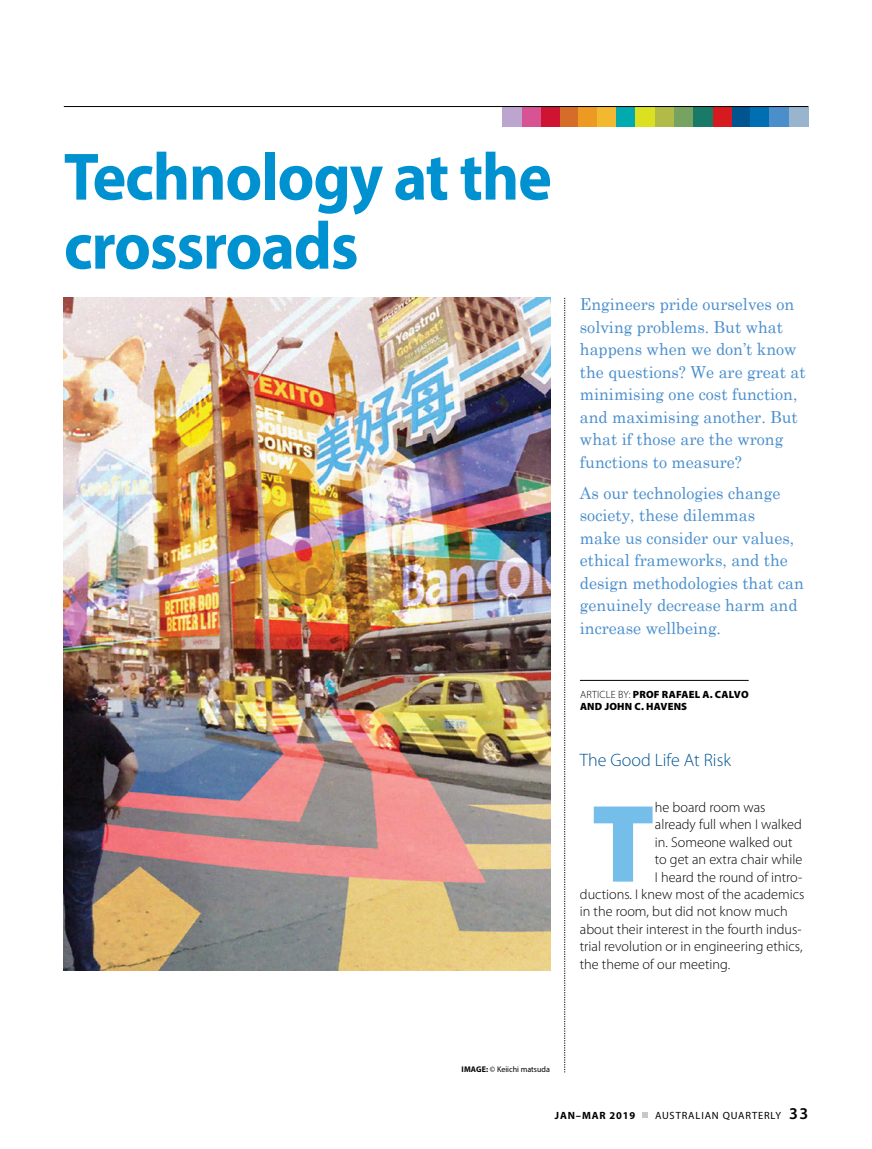
<style>
.page{position:relative;width:872px;height:1149px;background:#fff}
.page>*{position:absolute;margin:0;border:0;box-sizing:border-box;transform-origin:0 0}
.t1{font:900 111.3px "Myriad Pro";color:#75bee9}
.t2{font:700 67.5px/69px "Myriad Pro";letter-spacing:-.02em;color:#0091d1;scale:.95 1}
.t3{font:300 18px "Myriad Pro";color:#005490}
.t4{font:16.5px/22.5px "Century Schoolbook";color:#4a8ecc}
.t5{font:300 14.25px "Myriad Pro";color:#000}
.t6{font:900 10.5px/12.6px "Myriad Pro";letter-spacing:.02em;color:#000}
.t7{font:10.5px "Myriad Pro";letter-spacing:.08em;color:#000}
.t8{font:700 10.5px "Myriad Pro";letter-spacing:.08em;color:#000}
.t9{font:8.25px "Myriad Pro";color:#000}
.t10{font:700 8.25px "Myriad Pro";color:#000}
.s1{font-weight:300}
.s2{font-weight:700}
.s3{font-weight:600;font-size:16.5px}
</style>
<div class="page">
<svg style="left:642px;top:1112px;width:6px;height:5px"></svg>
<hr style="left:580px;top:680px;width:168px;height:1px;background:#000">
<img style="left:64px;top:298px;width:486px;height:671px">
<svg style="left:564px;top:298px;width:1px;height:773px"></svg>
<div style="left:559px;top:106px;width:19px;height:21px;background:#d56c2a"></div>
<div style="left:540px;top:106px;width:19px;height:21px;background:#ce1432"></div>
<div style="left:521px;top:106px;width:19px;height:21px;background:#d85394"></div>
<div style="left:502px;top:106px;width:19px;height:21px;background:#bca6d0"></div>
<div style="left:655px;top:106px;width:19px;height:21px;background:#b2ba48"></div>
<div style="left:731px;top:106px;width:19px;height:21px;background:#005490"></div>
<div style="left:712px;top:106px;width:19px;height:21px;background:#d71920"></div>
<div style="left:578px;top:106px;width:19px;height:21px;background:#ed9a22"></div>
<div style="left:674px;top:106px;width:19px;height:21px;background:#76a460"></div>
<div style="left:750px;top:106px;width:20px;height:21px;background:#006eb3"></div>
<div style="left:597px;top:106px;width:20px;height:21px;background:#f1b830"></div>
<div style="left:617px;top:106px;width:19px;height:21px;background:#00aaae"></div>
<div style="left:770px;top:106px;width:19px;height:21px;background:#4a8ecc"></div>
<div style="left:636px;top:106px;width:19px;height:21px;background:#dbe120"></div>
<div style="left:693px;top:106px;width:19px;height:21px;background:#187a67"></div>
<div style="left:789px;top:106px;width:19px;height:21px;background:#99b5ce"></div>
<hr style="left:64px;top:106px;width:744px;height:1px;background:#000">
<h2 class="t2" style="left:64px;top:140px;width:515px">Technology at the crossroads</h2>
<p class="t4" style="left:580px;top:291px;width:227px">Engineers pride ourselves on solving problems. But what happens when we don’t know the questions? We are great at minimising one cost function, and maximising another. But what if those are the wrong functions to measure?</p>
<p class="t4" style="left:580px;top:480px;width:225px">As our technologies change society, these dilemmas<br>make us consider our values, ethical frameworks, and the design methodologies that can genuinely decrease harm and increase wellbeing.</p>
<p class="t6" style="left:580px;top:687px;width:169px"><span class="s1">ARTICLE BY:</span> PROF RAFAEL A. CALVO<br>AND JOH N C. HAVENS</p>
<p class="t3" style="left:580px;top:748px;width:153px">The Good Life At Risk</p>
<h1 class="t1" style="left:591px;top:769px;width:65px">T</h1>
<p class="t5" style="left:655px;top:798px;width:112px">he board room was</p>
<p class="t5" style="left:655px;top:815px;width:148px">already full when I walked</p>
<p class="t5" style="left:655px;top:833px;width:139px">in. Someone walked out</p>
<p class="t5" style="left:655px;top:850px;width:149px">to get an extra chair while</p>
<p class="t5" style="left:655px;top:868px;width:149px">I heard the round of intro-</p>
<p class="t5" style="left:580px;top:885px;width:226px">ductions. I knew most of the academics</p>
<p class="t5" style="left:580px;top:902px;width:209px">in the room, but did not know much</p>
<p class="t5" style="left:580px;top:920px;width:223px">about their interest in the fourth indus-</p>
<p class="t5" style="left:580px;top:937px;width:224px">trial revolution or in engineering ethics,</p>
<p class="t5" style="left:580px;top:955px;width:152px">the theme of our meeting.</p>
<p class="t10" style="left:461px;top:1063px;width:10px">imag</p>
<p class="t9" style="left:482px;top:1064px;width:70px"><span class="s2">e:</span> © Keiichi matsuda</p>
<p class="t8" style="left:555px;top:1108px;width:82px">JAN–MAR 2019</p>
<p class="t7" style="left:655px;top:1108px;width:155px">AUSTRALIAN QUARTERLY <span class="s3">33</span></p>
</div>
